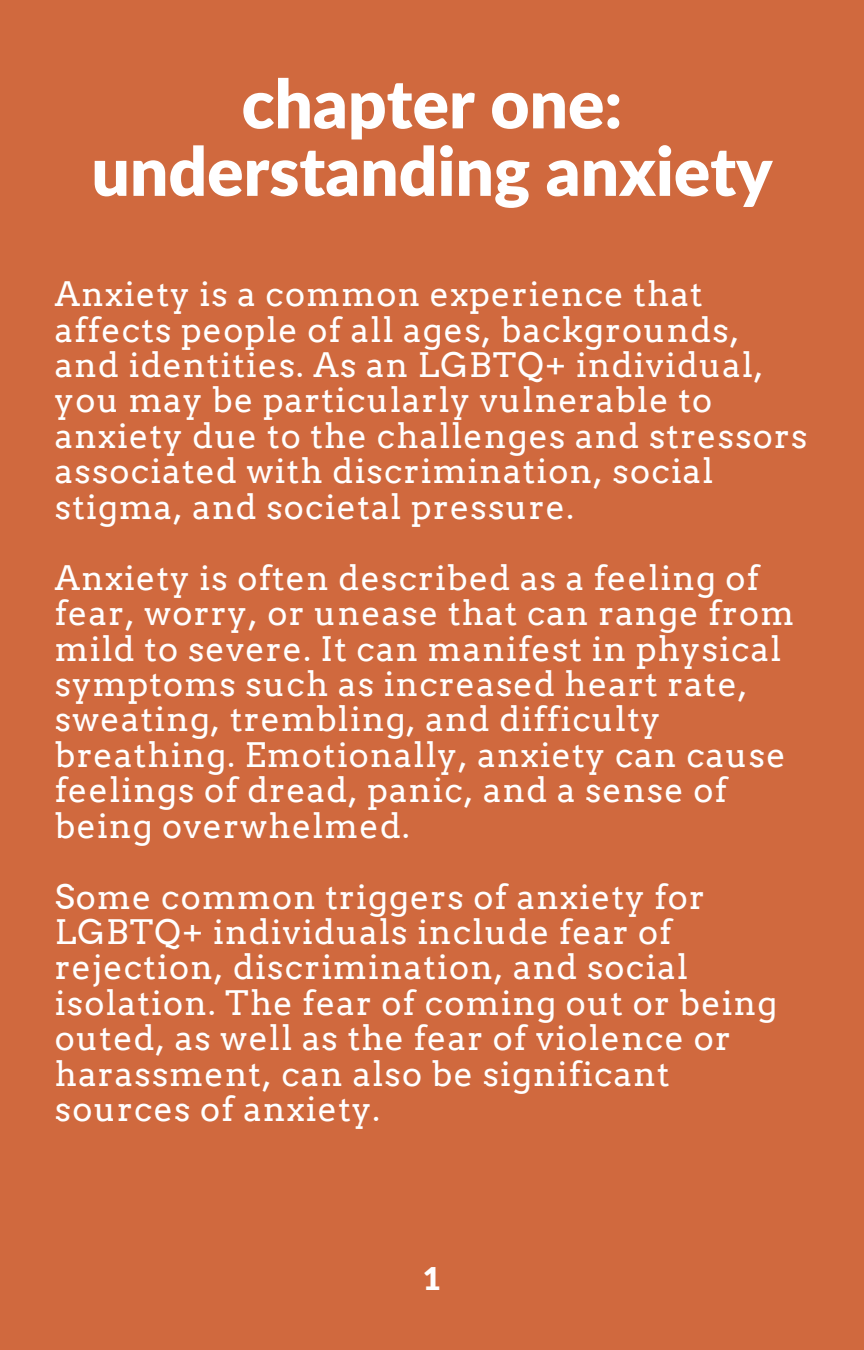
<style>
.page{position:relative;width:864px;height:1350px;background:#d0693e}
.page>*{position:absolute;margin:0;border:0;box-sizing:border-box;transform-origin:0 0}
.t1{font:900 67.5px/67.5px "Lato Latin";color:#fff;text-align:center}
.t2{font:33.75px/35.6px "Arvo";letter-spacing:.035em;color:#fff}
.t3{font:900 31.5px "Lato Latin";color:#fff}
</style>
<div class="page">
<p class="t1" style="left:91px;top:74px;width:683px">chapter one: understanding anxiety</p>
<p class="t2" style="left:55px;top:276px;width:754px">Anxiety is a common experience that affects people of all ages, backgrounds, and identities. As an LGBTQ+ individual, you may be particularly vulnerable to anxiety due to the challenges and stressors associated with discrimination, social stigma, and societal pressure.</p>
<p class="t2" style="left:55px;top:560px;width:741px">Anxiety is often described as a feeling of fear, worry, or unease that can range from mild to severe. It can manifest in physical symptoms such as increased heart rate, sweating, trembling, and difficulty breathing. Emotionally, anxiety can cause feelings of dread, panic, and a sense of being overwhelmed.</p>
<p class="t2" style="left:55px;top:879px;width:724px">Some common triggers of anxiety for LGBTQ+ individuals include fear of rejection, discrimination, and social isolation. The fear of coming out or being outed, as well as the fear of violence or harassment, can also be significant sources of anxiety.</p>
<p class="t3" style="left:423px;top:1265px;width:20px">1</p>
</div>
